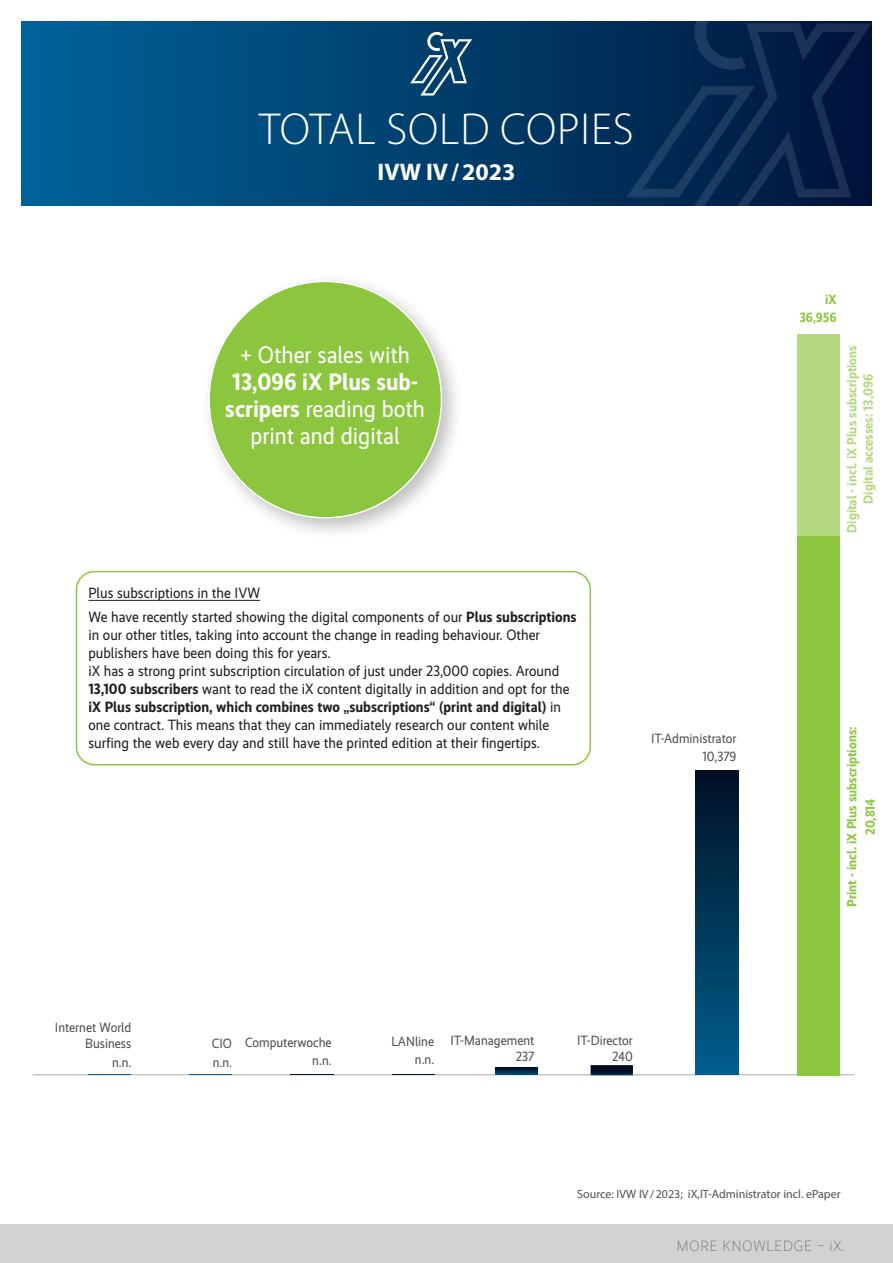
<style>
.page{position:relative;width:893px;height:1263px;background:#fff}
.page>*{position:absolute;margin:0;border:0;box-sizing:border-box;transform-origin:0 0}
.t1{font:300 45px "Myriad Pro";letter-spacing:.02em;color:#fff}
.t2{font:24px/27px "Realisti X";color:#fff;text-align:center}
.t3{font:700 24px "Myriad Pro";color:#fff}
.t4{font:15px/18px "Realisti X";color:#231f20}
.t5{font:300 15px "Realisti X";letter-spacing:.06em;color:#6c6d70}
.t6{font:13.5px/16.2px "Realisti X";color:#4e4f50;text-align:right}
.t7{font:700 13.5px/16.2px "Realisti X";color:#b4d781;text-align:center}
.t8{font:700 13.5px "Realisti X";color:#8bc63e}
.t9{font:12px "Myriad Pro";color:#4e4f50}
.s1{font-weight:700}
</style>
<div class="page">
<div style="left:797px;top:334px;width:42px;height:741px;background:#b4d781"></div>
<svg style="left:21px;top:21px;width:605px;height:184px;background:#004878"></svg>
<div style="left:0;top:1224px;width:893px;height:39px;background:#d1d2d4"></div>
<svg style="left:626px;top:21px;width:246px;height:185px;background:#06244c"></svg>
<svg style="left:410px;top:32px;width:62px;height:64px;background:#306286"></svg>
<hr style="left:33px;top:1074px;width:822px;height:1px;background:#a8a9ad">
<hr style="left:189px;top:1074px;width:42px;height:1px;background:#015d91">
<hr style="left:89px;top:1074px;width:42px;height:1px;background:#015d91">
<hr style="left:291px;top:1074px;width:42px;height:1px;background:#000e23">
<hr style="left:392px;top:1074px;width:43px;height:1px;background:#000e23">
<div style="left:200px;top:273px;width:264px;height:267px;background:#231f20;opacity:.29"></div>
<div style="left:209px;top:281px;width:232px;height:237px;background:#8bc63e;border-radius:50%"></div>
<div style="left:76px;top:571px;width:515px;height:194px;border:2px solid #8bc63e;border-radius:18px"></div>
<hr style="left:88px;top:600px;width:172px;height:1px;background:#231f20">
<div style="left:797px;top:536px;width:42px;height:539px;background:#8bc63e"></div>
<svg style="left:495px;top:1067px;width:43px;height:8px"></svg>
<svg style="left:591px;top:1065px;width:42px;height:10px"></svg>
<div style="left:696px;top:770px;width:42px;height:304px;background:linear-gradient(to bottom,#001024,#015e8e)"></div>
<p class="t1" style="left:259px;top:102px;width:376px">TOTAL SOLD COPIES</p>
<p class="t3" style="left:378px;top:156px;width:139px">IVW IV/2023</p>
<p class="t2" style="left:225px;top:341px;width:201px">+ Other sales with<br><span class="s1">13,096 iX Plus sub&shy;scripers</span> reading both print and digital</p>
<p class="t4" style="left:88px;top:584px;width:173px">Plus subscriptions in the IVW</p>
<p class="t4" style="left:88px;top:608px;width:490px">We have recently started showing the digital components of our <span class="s1">Plus subscriptions </span>in our other titles, taking into account the change in reading behaviour. Other publishers have been doing this for years.</p>
<p class="t4" style="left:88px;top:662px;width:483px">iX has a strong print subscription circulation of just under 23,000 copies. Around <span class="s1">13,100 subscribers</span> want to read the iX content digitally in addition and opt for the <span class="s1">iX Plus subscription, which combines two „subscriptions“ (print and digital)</span> in one contract. This means that they can immediately research our content while surfing the web every day and still have the printed edition at their fingertips.</p>
<p class="t6" style="left:651px;top:730px;width:87px">IT-Administrator</p>
<p class="t6" style="left:703px;top:749px;width:35px">10,379</p>
<p class="t6" style="left:55px;top:1019px;width:78px">Internet World<br>Business</p>
<p class="t6" style="left:112px;top:1054px;width:21px">n.n.</p>
<p class="t6" style="left:212px;top:1036px;width:22px">CIO</p>
<p class="t6" style="left:213px;top:1054px;width:21px">n.n.</p>
<p class="t6" style="left:245px;top:1034px;width:88px">Computerwoche</p>
<p class="t6" style="left:312px;top:1053px;width:21px">n.n.</p>
<p class="t6" style="left:391px;top:1033px;width:44px">LANline</p>
<p class="t6" style="left:415px;top:1051px;width:21px">n.n.</p>
<p class="t6" style="left:450px;top:1032px;width:85px">IT-Management<br>237</p>
<p class="t6" style="left:577px;top:1032px;width:57px">IT-Director<br>240</p>
<p class="t8" style="left:825px;top:291px;width:13px">iX</p>
<p class="t8" style="left:800px;top:310px;width:38px">36,956</p>
<p class="t7" style="left:844px;top:533px;width:189px;rotate:-90deg">Digital - incl. iX Plus subscriptions<br>Digital accesses: 13,096</p>
<p class="t8" style="left:844px;top:907px;width:182px;rotate:-90deg">Print - incl. iX Plus subscriptions:</p>
<p class="t8" style="left:862px;top:835px;width:38px;rotate:-90deg">20,814</p>
<p class="t9" style="left:577px;top:1186px;width:265px">Source: IVW IV/2023; iX,IT-Administrator incl. ePaper</p>
<p class="t5" style="left:677px;top:1238px;width:170px">MORE KNOWLEDGE – iX.</p>
</div>
